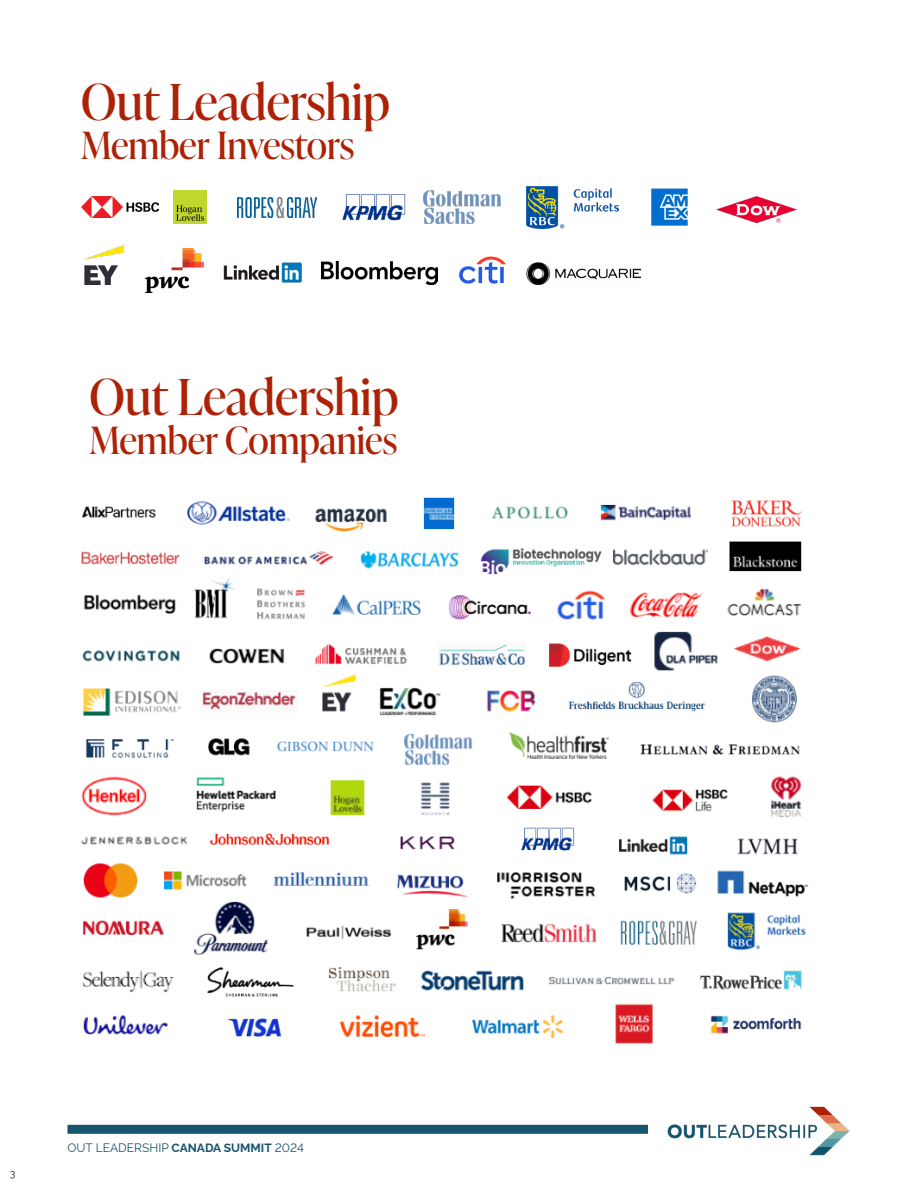
<style>
.page{position:relative;width:918px;height:1188px;background:#fff}
.page>*{position:absolute;margin:0;border:0;box-sizing:border-box;transform-origin:0 0}
.t1{font:49.5px "Ivy Presto Display";color:#ad2106}
.t2{font:37.5px "Ivy Presto Display";color:#ad2106}
.t3{font:12px "Raleway";color:#14546d}
.t4{font:10.5px "Raleway";color:#231f20}
.s1{font-weight:700}
</style>
<div class="page">
<div style="left:68px;top:1125px;width:580px;height:9px;background:#14546d"></div>
<img style="left:667px;top:1106px;width:183px;height:50px">
<img style="left:81px;top:497px;width:728px;height:547px">
<img style="left:651px;top:188px;width:37px;height:38px">
<img style="left:322px;top:262px;width:115px;height:23px">
<img style="left:717px;top:196px;width:79px;height:26px">
<img style="left:85px;top:245px;width:38px;height:40px">
<img style="left:224px;top:262px;width:77px;height:21px">
<img style="left:526px;top:262px;width:114px;height:24px">
<img style="left:145px;top:248px;width:58px;height:44px">
<img style="left:459px;top:256px;width:47px;height:28px">
<img style="left:424px;top:190px;width:77px;height:33px">
<img style="left:173px;top:190px;width:34px;height:34px">
<img style="left:81px;top:197px;width:77px;height:20px">
<img style="left:237px;top:197px;width:79px;height:20px">
<img style="left:342px;top:194px;width:64px;height:27px">
<img style="left:526px;top:187px;width:93px;height:41px">
<p class="t1" style="left:81px;top:66px;width:311px">Out Leadership</p>
<p class="t2" style="left:81px;top:118px;width:275px">Member Investors</p>
<p class="t1" style="left:90px;top:361px;width:311px">Out Leadership</p>
<p class="t2" style="left:90px;top:413px;width:309px">Member Companies</p>
<p class="t4" style="left:10px;top:1167px;width:7px">3</p>
<p class="t3" style="left:68px;top:1141px;width:238px">OUT LEADERSHIP <span class="s1">CANADA SUMMIT</span> 2024</p>
</div>
